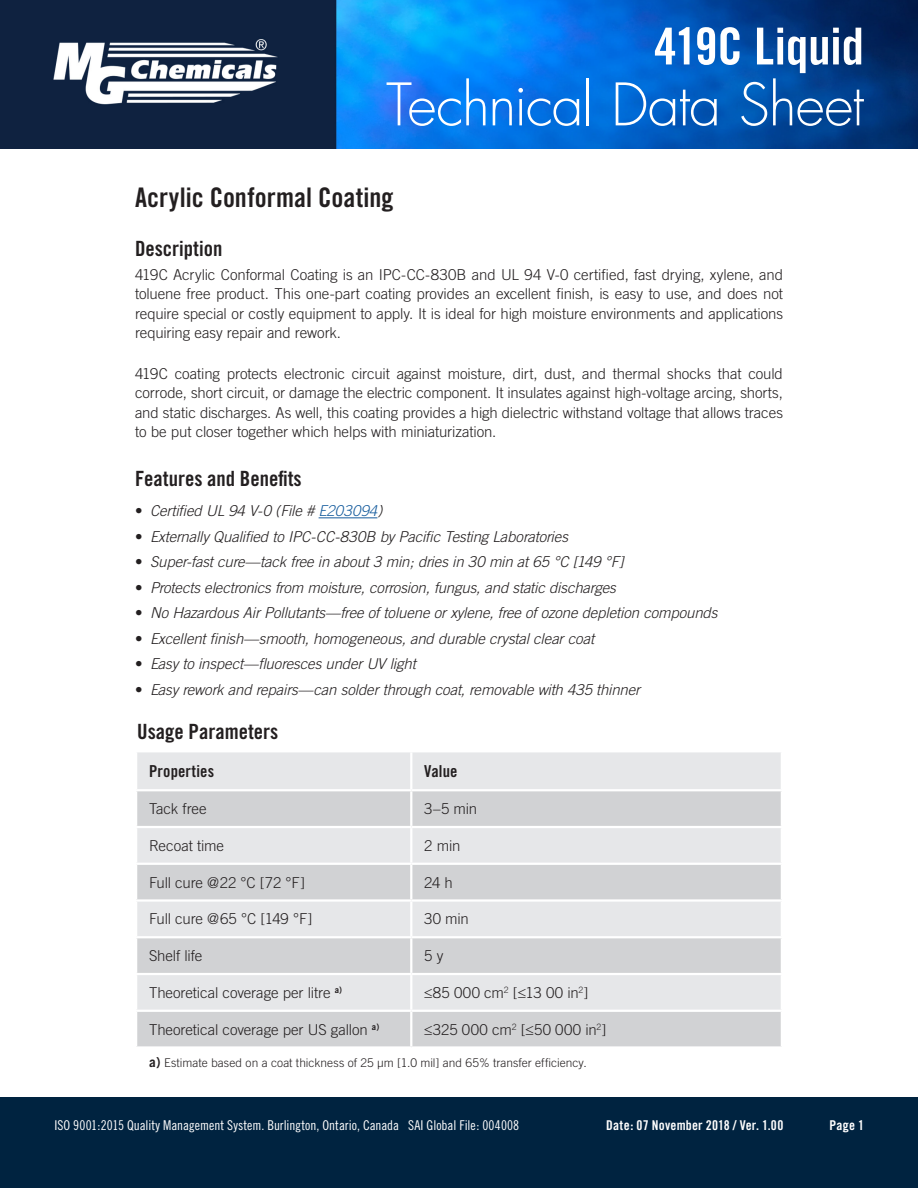
<style>
.page{position:relative;width:918px;height:1188px;background:#fff}
.page>*{position:absolute;margin:0;border:0;box-sizing:border-box;transform-origin:0 0}
.t1{font:300 57px "Futura";letter-spacing:-.025em;color:#fff}
.t2{font:51px "Trade Gothic Bold Cond Twenty";letter-spacing:-.005em;color:#fff}
.InstructionTag{font:27px "Trade Gothic Bold Cond Twenty";color:#231f20}
.Heading_1{font:21px "Trade Gothic Bold Cond Twenty";color:#231f20}
.Table_Heading{font:16.5px "Trade Gothic Bold Cond Twenty";letter-spacing:.005em;color:#231f20}
.List_Paragraph{font:italic 300 15px "Trade Gothic";letter-spacing:-.01em;color:#231f20}
.BodyText{font:300 15px/19.5px "Trade Gothic";letter-spacing:-.005em;color:#231f20;text-align:justify}
.Body_Text_1st_paragr{font:300 15px/19.5px "Trade Gothic";letter-spacing:-.01em;color:#231f20;text-align:justify}
.Table_Text{font:300 15px "Trade Gothic";letter-spacing:-.01em;color:#231f20}
.Table_Text-2{font:300 15px "Trade Gothic";letter-spacing:.02em;color:#231f20}
.t3{font:13.5px "Trade Gothic Cond Eighteen";color:#fff}
.t4{font:13.5px "Trade Gothic Bold Cond Twenty";letter-spacing:.015em;color:#fff}
.Table_Text_Footer{font:300 12px "Trade Gothic";letter-spacing:.005em;color:#231f20}
.s1{font-style:normal}
.s2{color:#175d9e}
.s3{font-weight:700;font-size:13.5px}
</style>
<div class="page">
<img style="left:0;top:0;width:918px;height:149px">
<div style="left:0;top:1097px;width:918px;height:91px;background:#002340"></div>
<hr style="left:319px;top:517px;width:58px;height:1px;background:#175d9e">
<div style="left:137px;top:752px;width:644px;height:37px;background:#e6e7e9"></div>
<svg style="left:137px;top:791px;width:644px;height:255px;background:#dadbdd"></svg>
<hr style="left:410px;top:752px;width:2px;height:37px;background:#fff">
<hr style="left:410px;top:791px;width:2px;height:35px;background:#fff">
<hr style="left:135px;top:826px;width:276px;height:2px;background:#fff">
<hr style="left:411px;top:826px;width:372px;height:2px;background:#fff">
<hr style="left:410px;top:828px;width:2px;height:35px;background:#fff">
<hr style="left:135px;top:863px;width:276px;height:2px;background:#fff">
<hr style="left:411px;top:863px;width:372px;height:2px;background:#fff">
<hr style="left:410px;top:865px;width:2px;height:34px;background:#fff">
<hr style="left:135px;top:899px;width:276px;height:3px;background:#fff">
<hr style="left:411px;top:899px;width:372px;height:3px;background:#fff">
<hr style="left:410px;top:902px;width:2px;height:34px;background:#fff">
<hr style="left:135px;top:936px;width:276px;height:2px;background:#fff">
<hr style="left:411px;top:936px;width:372px;height:2px;background:#fff">
<hr style="left:410px;top:938px;width:2px;height:35px;background:#fff">
<hr style="left:135px;top:973px;width:276px;height:2px;background:#fff">
<hr style="left:411px;top:973px;width:372px;height:2px;background:#fff">
<hr style="left:410px;top:975px;width:2px;height:35px;background:#fff">
<hr style="left:135px;top:1010px;width:276px;height:2px;background:#fff">
<hr style="left:411px;top:1010px;width:372px;height:2px;background:#fff">
<hr style="left:410px;top:1012px;width:2px;height:34px;background:#fff">
<h2 class="t2" style="left:654px;top:15px;width:211px">419C Liquid</h2>
<h1 class="t1" style="left:386px;top:70px;width:479px">Technical Data Sheet</h1>
<p class="InstructionTag" style="left:135px;top:181px;width:260px">Acrylic Conformal Coating</p>
<p class="Heading_1" style="left:135px;top:236px;width:89px">Description</p>
<p class="Body_Text_1st_paragr" style="left:135px;top:265px;width:650px">419C Acrylic Conformal Coating is an IPC-CC-830B and UL 94 V-0 certified, fast drying, xylene, and toluene free product. This one-part coating provides an excellent finish, is easy to use, and does not require special or costly equipment to apply. It is ideal for high moisture environments and applications requiring easy repair and rework.</p>
<p class="BodyText" style="left:135px;top:364px;width:650px">419C coating protects electronic circuit against moisture, dirt, dust, and thermal shocks that could corrode, short circuit, or damage the electric component. It insulates against high-voltage arcing, shorts, and static discharges. As well, this coating provides a high dielectric withstand voltage that allows traces to be put closer together which helps with miniaturization.</p>
<p class="Heading_1" style="left:135px;top:466px;width:168px">Features and Benefits</p>
<p class="List_Paragraph" style="left:135px;top:502px;width:249px"><span class="s1">•</span> Certified UL 94 V-0 (File # <span class="s2">E203094</span>)</p>
<p class="List_Paragraph" style="left:135px;top:528px;width:435px"><span class="s1">•</span> Externally Qualified to IPC-CC-830B by Pacific Testing Laboratories</p>
<p class="List_Paragraph" style="left:135px;top:553px;width:490px"><span class="s1">•</span> Super-fast cure—tack free in about 3 min; dries in 30 min at 65 °C [149 °F]</p>
<p class="List_Paragraph" style="left:135px;top:579px;width:482px"><span class="s1">•</span> Protects electronics from moisture, corrosion, fungus, and static discharges</p>
<p class="List_Paragraph" style="left:135px;top:604px;width:584px"><span class="s1">•</span> No Hazardous Air Pollutants—free of toluene or xylene, free of ozone depletion compounds</p>
<p class="List_Paragraph" style="left:135px;top:630px;width:461px"><span class="s1">•</span> Excellent finish—smooth, homogeneous, and durable crystal clear coat</p>
<p class="List_Paragraph" style="left:135px;top:655px;width:282px"><span class="s1">•</span> Easy to inspect—fluoresces under UV light</p>
<p class="List_Paragraph" style="left:135px;top:681px;width:507px"><span class="s1">•</span> Easy rework and repairs—can solder through coat, removable with 435 thinner</p>
<p class="Heading_1" style="left:137px;top:719px;width:143px">Usage Parameters</p>
<p class="Table_Heading" style="left:149px;top:761px;width:67px">Properties</p>
<p class="Table_Heading" style="left:424px;top:761px;width:35px">Value</p>
<p class="Table_Text" style="left:149px;top:800px;width:59px">Tack free</p>
<p class="Table_Text" style="left:424px;top:800px;width:55px">3–5 min</p>
<p class="Table_Text" style="left:149px;top:837px;width:77px">Recoat time</p>
<p class="Table_Text" style="left:424px;top:837px;width:38px">2 min</p>
<p class="Table_Text" style="left:149px;top:873px;width:157px">Full cure @22 °C [72 °F]</p>
<p class="Table_Text" style="left:424px;top:873px;width:30px">24 h</p>
<p class="Table_Text" style="left:149px;top:910px;width:165px">Full cure @65 °C [149 °F]</p>
<p class="Table_Text" style="left:424px;top:910px;width:46px">30 min</p>
<p class="Table_Text" style="left:149px;top:947px;width:55px">Shelf life</p>
<p class="Table_Text" style="left:424px;top:947px;width:21px">5 y</p>
<p class="Table_Text" style="left:149px;top:984px;width:195px">Theoretical coverage per litre <sup>a)</sup></p>
<p class="Table_Text-2" style="left:424px;top:984px;width:166px">≤85 000 cm<sup>2</sup> [≤13 00 in<sup>2</sup>]</p>
<p class="Table_Text" style="left:149px;top:1020px;width:232px">Theoretical coverage per US gallon <sup>a)</sup></p>
<p class="Table_Text-2" style="left:424px;top:1020px;width:184px">≤325 000 cm<sup>2</sup> [≤50 000 in<sup>2</sup>]</p>
<p class="Table_Text_Footer" style="left:149px;top:1056px;width:439px"><span class="s3">a)</span> Estimate based on a coat thickness of 25 µm [1.0 mil] and 65% transfer efficiency.</p>
<p class="t3" style="left:54px;top:1117px;width:466px">ISO 9001:2015 Quality Management System. Burlington, Ontario, Canada SAI Global File: 004008</p>
<p class="t4" style="left:606px;top:1117px;width:179px">Date: 07 November 2018 / Ver. 1.00</p>
<p class="t4" style="left:829px;top:1117px;width:36px">Page 1</p>
</div>
